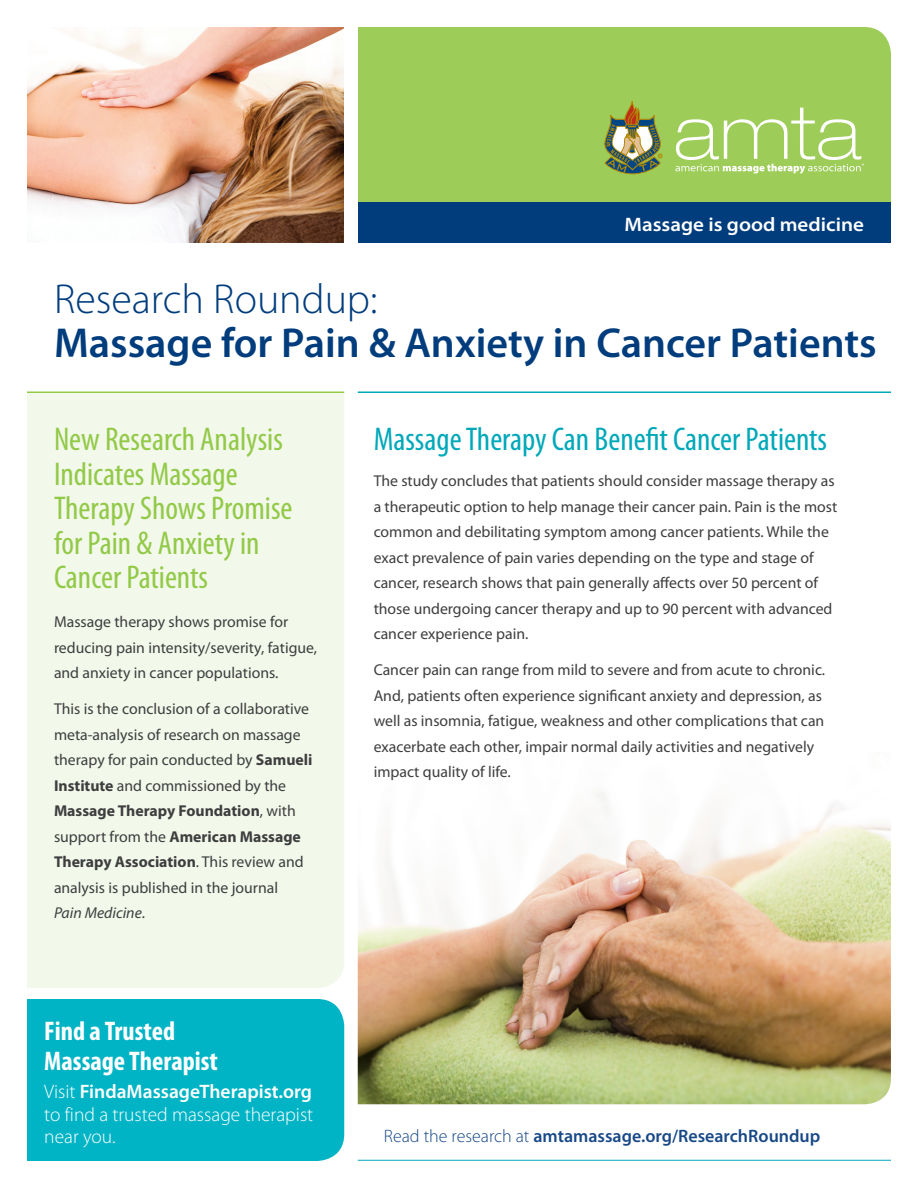
<style>
.page{position:relative;width:918px;height:1188px;background:#fff}
.page>*{position:absolute;margin:0;border:0;box-sizing:border-box;transform-origin:0 0}
.t1{font:600 42px "Myriad Pro";color:#013d7d}
.t2{font:300 42px "Myriad Pro";color:#013d7d}
.t3{font:condensed 33px/34.5px "Myriad Pro";color:#92c947}
.t4{font:condensed 33px "Myriad Pro";color:#00a8b9}
.t5{font:700 condensed 27px/30px "Myriad Pro";color:#fff}
.t6{font:300 19.5px/22.5px "Myriad Pro";color:#fff;text-align:justify}
.t7{font:600 semi-expanded 19.5px "Myriad Pro";color:#fff}
.t8{font:600 18px "Myriad Pro";color:#184987}
.t9{font:15.75px/25.5px "Myriad Pro";color:#3e3e3f}
.s1{font-weight:700}
.s2{font-style:italic}
.s3{font-weight:600}
.s4{font-weight:300}
</style>
<div class="page">
<div style="left:27px;top:393px;width:317px;height:595px;background:#f2f8ea"></div>
<div style="left:358px;top:27px;width:533px;height:175px;background:#9dcd58"></div>
<img style="left:358px;top:792px;width:533px;height:312px">
<img style="left:27px;top:27px;width:317px;height:216px">
<svg style="left:603px;top:100px;width:59px;height:75px;background:#8fa063"></svg>
<svg style="left:675px;top:108px;width:189px;height:66px;background:#aed575"></svg>
<hr style="left:358px;top:392px;width:533px;height:1px;background:#00a8b9">
<hr style="left:358px;top:1160px;width:533px;height:1px;background:#00a8b9">
<hr style="left:27px;top:392px;width:317px;height:1px;background:#92c947">
<div style="left:358px;top:202px;width:533px;height:41px;background:#013d7d"></div>
<div style="left:27px;top:999px;width:317px;height:162px;background:#00b4c5"></div>
<p class="t7" style="left:625px;top:213px;width:241px">Massage is good medicine</p>
<h1 class="t2" style="left:54px;top:276px;width:325px">Research Roundup:</h1>
<h1 class="t1" style="left:54px;top:320px;width:824px">Massage for Pain &amp; Anxiety in Cancer Patients</h1>
<h2 class="t3" style="left:54px;top:423px;width:240px">New Research Analysis<br>Indicates Massage<br>Therapy Shows Promise for Pain &amp; Anxiety in<br>Cancer Patients</h2>
<p class="t9" style="left:54px;top:609px;width:265px">Massage therapy shows promise for reducing pain intensity/severity, fatigue, and anxiety in cancer populations.</p>
<p class="t9" style="left:54px;top:697px;width:260px">This is the conclusion of a collaborative meta-analysis of research on massage therapy for pain conducted by <span class="s1">Samueli Institute</span> and commissioned by the <span class="s1">Massage Therapy Foundation</span>, with support from the <span class="s1">American Massage Therapy Association</span>. This review and analysis is published in the journal<br><span class="s2">Pain Medicine</span>.</p>
<h3 class="t5" style="left:44px;top:1017px;width:175px">Find a Trusted<br>Massage Therapist</h3>
<p class="t6" style="left:44px;top:1081px;width:271px">Visit <span class="s3">FindaMassageTherapist.org </span>to find a trusted massage therapist near you.</p>
<h2 class="t4" style="left:374px;top:421px;width:455px">Massage Therapy Can Benefit Cancer Patients</h2>
<p class="t9" style="left:374px;top:468px;width:465px">The study concludes that patients should consider massage therapy as a therapeutic option to help manage their cancer pain. Pain is the most common and debilitating symptom among cancer patients. While the exact prevalence of pain varies depending on the type and stage of cancer, research shows that pain generally affects over 50 percent of those undergoing cancer therapy and up to 90 percent with advanced cancer experience pain.</p>
<p class="t9" style="left:374px;top:658px;width:453px">Cancer pain can range from mild to severe and from acute to chronic.<br>And, patients often experience significant anxiety and depression, as well as insomnia, fatigue, weakness and other complications that can exacerbate each other, impair normal daily activities and negatively impact quality of life.</p>
<p class="t8" style="left:384px;top:1126px;width:438px"><span class="s4">Read the research at</span> amtamassage.org/ResearchRoundup</p>
</div>
